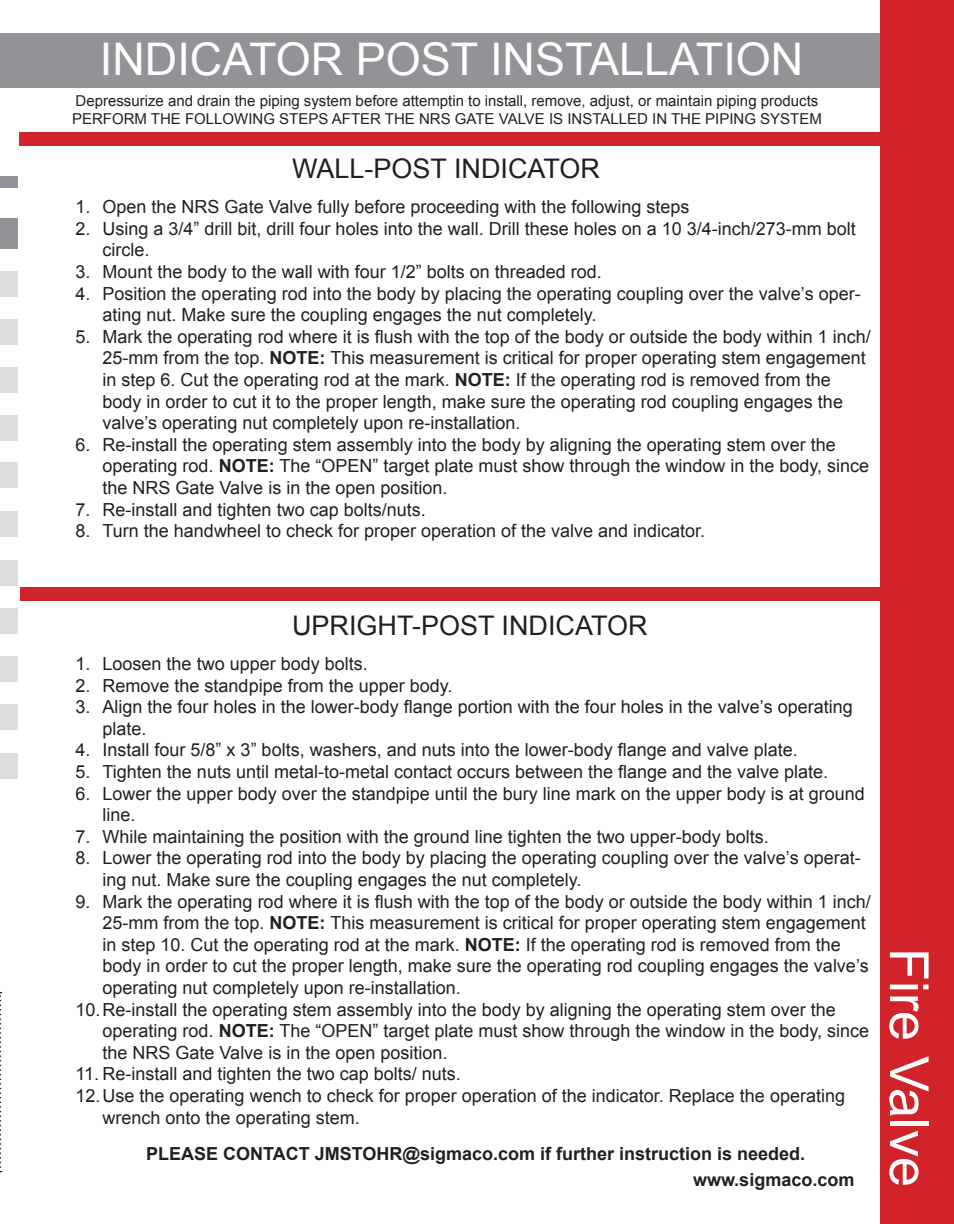
<style>
.page{position:relative;width:954px;height:1224px;background:#fff}
.page>*{position:absolute;margin:0;border:0;box-sizing:border-box;transform-origin:0 0}
.t1{font:54px "Arial";color:#fff}
.t2{font:45px "Arial";color:#fff}
.t3{font:27px "Arial";color:#231f20}
.t4{font:18px/21.6px "Arial";color:#231f20}
.t5{font:700 18px "Arial";color:#231f20}
.t6{font:15px "Arial";color:#231f20}
.s1{font-weight:700}
</style>
<div class="page">
<div style="left:0;top:176px;width:18px;height:12px;background:#919396"></div>
<div style="left:0;top:33px;width:18px;height:55px;background:#919396"></div>
<div style="left:18px;top:33px;width:879px;height:55px;background:#919396"></div>
<div style="left:880px;top:0;width:74px;height:1224px;background:#d1232a"></div>
<div style="left:0;top:272px;width:18px;height:25px;background:#dcdddf"></div>
<div style="left:0;top:319px;width:18px;height:26px;background:#dcdddf"></div>
<div style="left:0;top:367px;width:18px;height:26px;background:#dcdddf"></div>
<div style="left:0;top:415px;width:18px;height:26px;background:#dcdddf"></div>
<div style="left:0;top:608px;width:18px;height:26px;background:#dcdddf"></div>
<div style="left:0;top:462px;width:18px;height:26px;background:#dcdddf"></div>
<div style="left:0;top:656px;width:18px;height:25px;background:#dcdddf"></div>
<div style="left:0;top:511px;width:18px;height:26px;background:#dcdddf"></div>
<div style="left:0;top:705px;width:18px;height:25px;background:#dcdddf"></div>
<div style="left:0;top:560px;width:18px;height:25px;background:#dcdddf"></div>
<div style="left:0;top:753px;width:18px;height:26px;background:#dcdddf"></div>
<div style="left:0;top:219px;width:18px;height:30px;background:#919396"></div>
<div style="left:19px;top:133px;width:861px;height:13px;background:#d1232a"></div>
<div style="left:20px;top:588px;width:861px;height:13px;background:#d1232a"></div>
<svg style="left:0;top:992px;width:1px;height:180px"></svg>
<p class="t2" style="left:100px;top:30px;width:705px">INDICATOR POST INSTALLATION</p>
<p class="t6" style="left:76px;top:91px;width:744px">Depressurize and drain the piping system before attemptin to install, remove, adjust, or maintain piping products</p>
<p class="t6" style="left:72px;top:109px;width:751px">PERFORM THE FOLLOWING STEPS AFTER THE NRS GATE VALVE IS INSTALLED IN THE PIPING SYSTEM</p>
<p class="t3" style="left:292px;top:151px;width:310px">WALL-POST INDICATOR</p>
<p class="t4" style="left:76px;top:196px;width:615px">1. Open the NRS Gate Valve fully before proceeding with the following steps</p>
<p class="t4" style="left:103px;top:218px;width:755px;text-indent:-27px">2. Using a 3/4” drill bit, drill four holes into the wall. Drill these holes on a 10 3/4-inch/273-mm bolt circle.</p>
<p class="t4" style="left:76px;top:261px;width:528px">3. Mount the body to the wall with four 1/2” bolts on threaded rod.</p>
<p class="t4" style="left:103px;top:283px;width:760px;text-indent:-27px">4. Position the operating rod into the body by placing the operating coupling over the valve’s oper&shy;ating nut. Make sure the coupling engages the nut completely.</p>
<p class="t4" style="left:103px;top:326px;width:770px;text-indent:-27px">5. Mark the operating rod where it is flush with the top of the body or outside the body within 1 inch/ 25-mm from the top. <span class="s1">NOTE:</span> This measurement is critical for proper operating stem engagement in step 6. Cut the operating rod at the mark. <span class="s1">NOTE:</span> If the operating rod is removed from the body in order to cut it to the proper length, make sure the operating rod coupling engages the valve’s operating nut completely upon re-installation.</p>
<p class="t4" style="left:103px;top:434px;width:768px;text-indent:-27px">6. Re-install the operating stem assembly into the body by aligning the operating stem over the operating rod. <span class="s1">NOTE:</span> The “OPEN” target plate must show through the window in the body, since the NRS Gate Valve is in the open position.</p>
<p class="t4" style="left:76px;top:499px;width:352px">7. Re-install and tighten two cap bolts/nuts.</p>
<p class="t4" style="left:76px;top:520px;width:631px">8. Turn the handwheel to check for proper operation of the valve and indicator.</p>
<p class="t3" style="left:292px;top:608px;width:357px">UPRIGHT-POST INDICATOR</p>
<p class="t4" style="left:76px;top:653px;width:294px">1. Loosen the two upper body bolts.</p>
<p class="t4" style="left:76px;top:675px;width:378px">2. Remove the standpipe from the upper body.</p>
<p class="t4" style="left:103px;top:696px;width:752px;text-indent:-27px">3. Align the four holes in the lower-body flange portion with the four holes in the valve’s operating plate.</p>
<p class="t4" style="left:76px;top:739px;width:724px">4. Install four 5/8” x 3” bolts, washers, and nuts into the lower-body flange and valve plate.</p>
<p class="t4" style="left:76px;top:761px;width:754px">5. Tighten the nuts until metal-to-metal contact occurs between the flange and the valve plate.</p>
<p class="t4" style="left:103px;top:783px;width:764px;text-indent:-27px">6. Lower the upper body over the standpipe until the bury line mark on the upper body is at ground line.</p>
<p class="t4" style="left:76px;top:826px;width:695px">7. While maintaining the position with the ground line tighten the two upper-body bolts.</p>
<p class="t4" style="left:103px;top:847px;width:760px;text-indent:-27px">8. Lower the operating rod into the body by placing the operating coupling over the valve’s operat&shy;ing nut. Make sure the coupling engages the nut completely.</p>
<p class="t4" style="left:103px;top:891px;width:770px;text-indent:-27px">9. Mark the operating rod where it is flush with the top of the body or outside the body within 1 inch/ 25-mm from the top. <span class="s1">NOTE:</span> This measurement is critical for proper operating stem engagement in step 10. Cut the operating rod at the mark. <span class="s1">NOTE:</span> If the operating rod is removed from the body in order to cut the proper length, make sure the operating rod coupling engages the valve’s operating nut completely upon re-installation.</p>
<p class="t4" style="left:103px;top:999px;width:768px;text-indent:-27px">10.Re-install the operating stem assembly into the body by aligning the operating stem over the operating rod. <span class="s1">NOTE:</span> The “OPEN” target plate must show through the window in the body, since the NRS Gate Valve is in the open position.</p>
<p class="t4" style="left:76px;top:1063px;width:387px">11. Re-install and tighten the two cap bolts/ nuts.</p>
<p class="t4" style="left:103px;top:1085px;width:744px;text-indent:-27px">12.Use the operating wench to check for proper operation of the indicator. Replace the operating wrench onto the operating stem.</p>
<p class="t5" style="left:146px;top:1142px;width:660px">PLEASE CONTACT JMSTOHR@sigmaco.com if further instruction is needed.</p>
<p class="t5" style="left:693px;top:1168px;width:163px">www.sigmaco.com</p>
<p class="t1" style="left:944px;top:948px;width:241px;rotate:90deg">Fire Valve</p>
</div>
